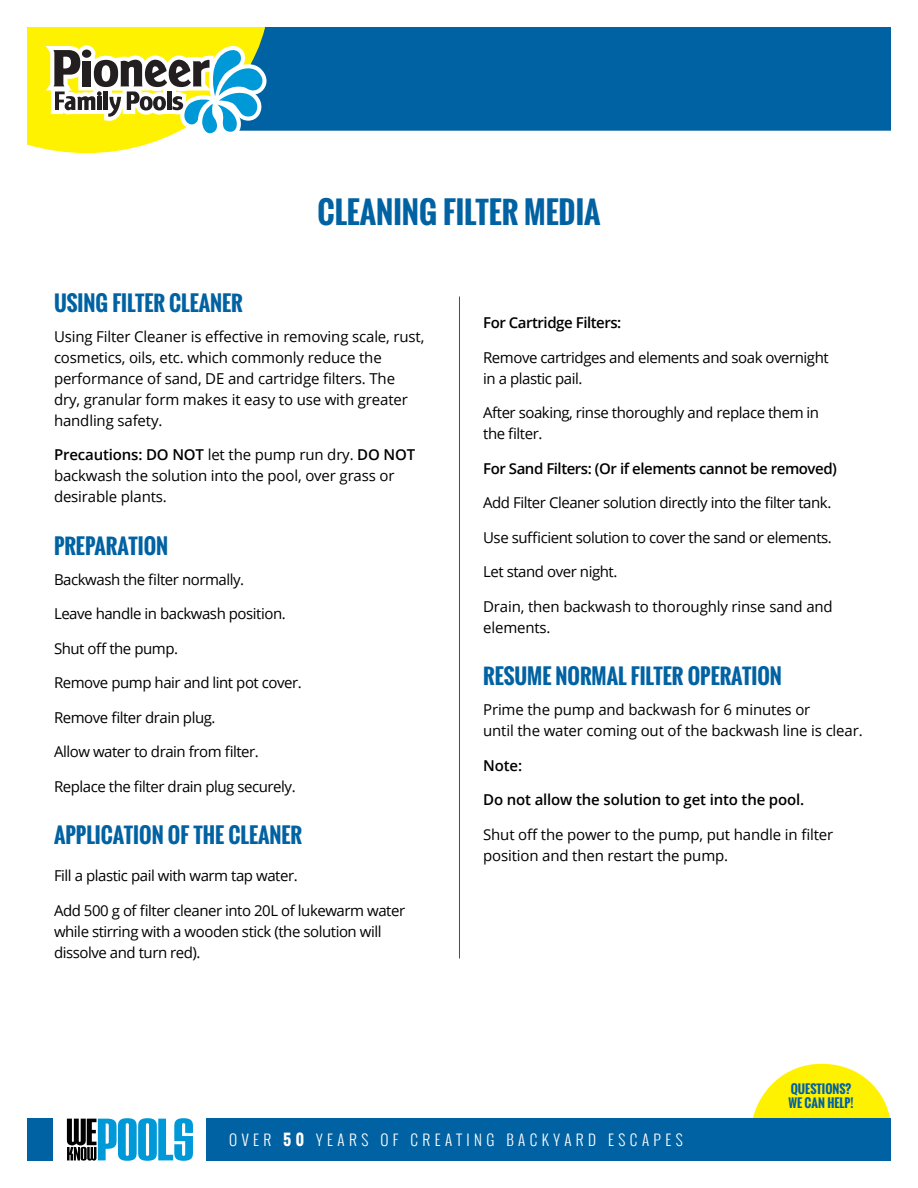
<style>
.page{position:relative;width:918px;height:1188px;background:#fff}
.page>*{position:absolute;margin:0;border:0;box-sizing:border-box;transform-origin:0 0}
.t1{font:700 30px "Oswald";color:#0062a2}
.t2{font:700 21px "Oswald";color:#0062a2}
.t3{font:15px/21px "Open Sans";letter-spacing:-.03em;color:#000}
.t4{font:15px/21px "Open Sans";letter-spacing:-.01em;color:#000}
.t5{font:600 15px "Open Sans";letter-spacing:-.03em;color:#000}
.t6{font:600 15px "Open Sans";letter-spacing:-.01em;color:#000}
.t7{font:300 15px "Oswald";letter-spacing:.3em;color:#fff}
.t8{font:700 12px/13.5px "Oswald";color:#0062a2}
.s1{font-weight:600}
.s2{font-weight:700}
</style>
<div class="page">
<svg style="left:752px;top:1064px;width:139px;height:55px"></svg>
<div style="left:268px;top:27px;width:623px;height:104px;background:#0062a2"></div>
<svg style="left:27px;top:27px;width:241px;height:126px"></svg>
<div style="left:27px;top:1119px;width:864px;height:42px;background:#0062a2"></div>
<div style="left:53px;top:1113px;width:153px;height:56px;background:#fff"></div>
<svg style="left:67px;top:1118px;width:126px;height:43px"></svg>
<hr style="left:459px;top:297px;width:1px;height:661px;background:#0062a2">
<h1 class="t1" style="left:317px;top:189px;width:285px">CLEANING FILTER MEDIA</h1>
<h2 class="t2" style="left:54px;top:287px;width:190px">USING FILTER CLEANER</h2>
<p class="t4" style="left:54px;top:326px;width:372px">Using Filter Cleaner is effective in removing scale, rust, cosmetics, oils, etc. which commonly reduce the performance of sand, DE and cartridge filters. The dry, granular form makes it easy to use with greater handling safety.</p>
<p class="t4" style="left:54px;top:444px;width:363px"><span class="s1">Precautions: DO NOT</span> let the pump run dry. <span class="s1">DO NOT </span>backwash the solution into the pool, over grass or desirable plants.</p>
<h2 class="t2" style="left:54px;top:530px;width:116px">PREPARATION</h2>
<p class="t3" style="left:54px;top:569px;width:192px">Backwash the filter normally.</p>
<p class="t3" style="left:54px;top:603px;width:233px">Leave handle in backwash position.</p>
<p class="t3" style="left:54px;top:638px;width:126px">Shut off the pump.</p>
<p class="t3" style="left:54px;top:672px;width:249px">Remove pump hair and lint pot cover.</p>
<p class="t3" style="left:54px;top:707px;width:163px">Remove filter drain plug.</p>
<p class="t3" style="left:54px;top:741px;width:206px">Allow water to drain from filter.</p>
<p class="t3" style="left:54px;top:776px;width:243px">Replace the filter drain plug securely.</p>
<h2 class="t2" style="left:54px;top:820px;width:250px">APPLICATION OF THE CLEANER</h2>
<p class="t3" style="left:54px;top:865px;width:245px">Fill a plastic pail with warm tap water.</p>
<p class="t3" style="left:54px;top:899px;width:353px">Add 500 g of filter cleaner into 20L of lukewarm water while stirring with a wooden stick (the solution will dissolve and turn red).</p>
<p class="t5" style="left:483px;top:313px;width:140px">For Cartridge Filters:</p>
<p class="t3" style="left:483px;top:347px;width:347px">Remove cartridges and elements and soak overnight in a plastic pail.</p>
<p class="t3" style="left:483px;top:402px;width:338px">After soaking, rinse thoroughly and replace them in the filter.</p>
<p class="t5" style="left:483px;top:458px;width:355px">For Sand Filters: (Or if elements cannot be removed)</p>
<p class="t3" style="left:483px;top:492px;width:350px">Add Filter Cleaner solution directly into the filter tank.</p>
<p class="t3" style="left:483px;top:527px;width:350px">Use sufficient solution to cover the sand or elements.</p>
<p class="t3" style="left:483px;top:561px;width:136px">Let stand over night.</p>
<p class="t4" style="left:483px;top:596px;width:351px">Drain, then backwash to thoroughly rinse sand and elements.</p>
<h2 class="t2" style="left:483px;top:661px;width:300px">RESUME NORMAL FILTER OPERATION</h2>
<p class="t4" style="left:483px;top:699px;width:381px">Prime the pump and backwash for 6 minutes or<br>until the water coming out of the backwash line is clear.</p>
<p class="t5" style="left:483px;top:755px;width:40px">Note:</p>
<p class="t6" style="left:483px;top:790px;width:323px">Do not allow the solution to get into the pool.</p>
<p class="t4" style="left:483px;top:824px;width:352px">Shut off the power to the pump, put handle in filter position and then restart the pump.</p>
<p class="t8" style="left:789px;top:1083px;width:67px">QUESTIONS?<br>WE CAN HELP!</p>
<p class="t7" style="left:229px;top:1129px;width:455px">OVER <span class="s2">50</span> YEARS OF CREATING BACKYARD ESCAPES</p>
</div>
